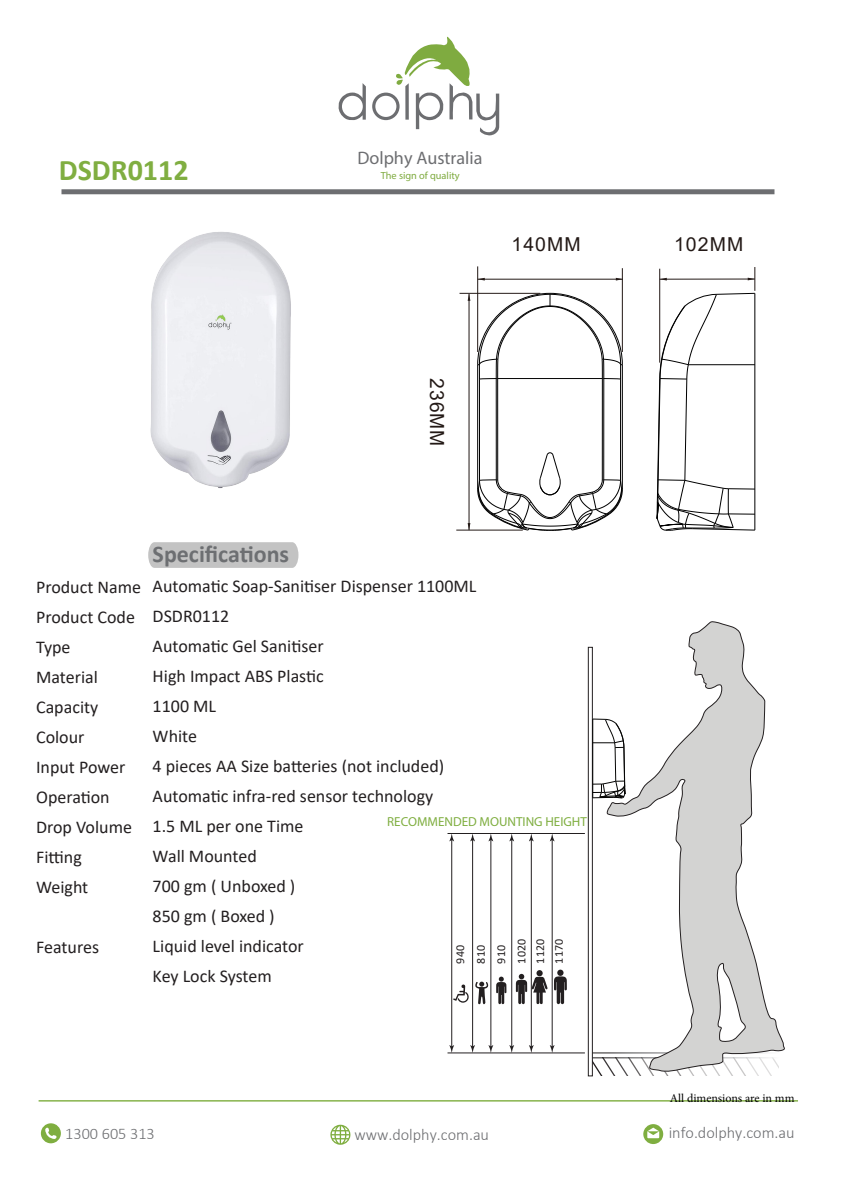
<style>
.page{position:relative;width:842px;height:1191px;background:#fff}
.page>*{position:absolute;margin:0;border:0;box-sizing:border-box;transform-origin:0 0}
.t1{font:700 30px "Calibri";color:#80ae41}
.t2{font:700 24px "Calibri";color:#6d6f72}
.t3{font:19.5px "Arial";letter-spacing:.055em;color:#231916}
.t4{font:19.2px "Arial";letter-spacing:.055em;color:#231916}
.t5{font:18.1px "Poppins";color:#6d6e71}
.t6{font:18px "Calibri";color:#231f20}
.t7{font:300 16.2px "Calibri";color:#6d6e71}
.t8{font:13px "Myriad Pro";color:#7fae40}
.t9{font:12px "Calibri";color:#231f20}
.t10{font:12px "Minion Pro";color:#000}
.t11{font:10.3px "Poppins";color:#7fab40}
</style>
<div class="page">
<svg style="left:41px;top:1123px;width:20px;height:20px"></svg>
<svg style="left:330px;top:1124px;width:20px;height:20px"></svg>
<svg style="left:643px;top:1124px;width:20px;height:20px"></svg>
<hr style="left:39px;top:1100px;width:759px;height:1px;background:#7fae40">
<svg style="left:338px;top:36px;width:161px;height:100px"></svg>
<div style="left:61px;top:189px;width:713px;height:5px;background:#6d6e71"></div>
<img style="left:150px;top:232px;width:141px;height:256px">
<hr style="left:456px;top:530px;width:67px;height:1px;background:#231916">
<hr style="left:479px;top:379px;width:1px;height:101px;background:#000">
<hr style="left:477px;top:365px;width:1px;height:124px;background:#000">
<hr style="left:496px;top:378px;width:1px;height:102px;background:#000">
<hr style="left:497px;top:378px;width:1px;height:102px;background:#000">
<hr style="left:602px;top:378px;width:1px;height:102px;background:#000">
<hr style="left:603px;top:378px;width:1px;height:102px;background:#000">
<hr style="left:622px;top:365px;width:1px;height:124px;background:#000">
<hr style="left:620px;top:379px;width:1px;height:101px;background:#000">
<svg style="left:477px;top:293px;width:146px;height:87px"></svg>
<svg style="left:477px;top:452px;width:146px;height:79px"></svg>
<hr style="left:622px;top:268px;width:1px;height:84px;background:#231916">
<hr style="left:477px;top:266px;width:1px;height:86px;background:#231916">
<hr style="left:478px;top:279px;width:145px;height:1px;background:#231916">
<svg style="left:656px;top:267px;width:100px;height:264px"></svg>
<hr style="left:459px;top:293px;width:81px;height:1px;background:#231916">
<hr style="left:469px;top:294px;width:1px;height:236px;background:#231916">
<svg style="left:468px;top:294px;width:2px;height:7px"></svg>
<div style="left:148px;top:542px;width:150px;height:26px;background:#c3c3c3"></div>
<div style="left:588px;top:647px;width:5px;height:429px;border:1px solid #231f20"></div>
<hr style="left:447px;top:833px;width:138px;height:1px;background:#231f20">
<hr style="left:447px;top:1052px;width:138px;height:1px;background:#231f20">
<hr style="left:552px;top:839px;width:1px;height:208px;background:#231f20">
<svg style="left:550px;top:834px;width:5px;height:7px"></svg>
<svg style="left:550px;top:1045px;width:5px;height:8px"></svg>
<hr style="left:531px;top:839px;width:1px;height:208px;background:#231f20">
<svg style="left:529px;top:834px;width:5px;height:7px"></svg>
<svg style="left:529px;top:1045px;width:5px;height:8px"></svg>
<hr style="left:511px;top:839px;width:1px;height:208px;background:#231f20">
<svg style="left:509px;top:834px;width:5px;height:7px"></svg>
<svg style="left:509px;top:1045px;width:5px;height:8px"></svg>
<hr style="left:490px;top:839px;width:1px;height:208px;background:#231f20">
<svg style="left:488px;top:834px;width:5px;height:7px"></svg>
<svg style="left:488px;top:1045px;width:5px;height:8px"></svg>
<hr style="left:472px;top:839px;width:1px;height:208px;background:#231f20">
<svg style="left:470px;top:834px;width:5px;height:7px"></svg>
<svg style="left:470px;top:1045px;width:5px;height:8px"></svg>
<hr style="left:451px;top:839px;width:1px;height:208px;background:#231f20">
<svg style="left:449px;top:834px;width:5px;height:7px"></svg>
<svg style="left:449px;top:1045px;width:5px;height:8px"></svg>
<svg style="left:554px;top:976px;width:13px;height:28px"></svg>
<div style="left:557px;top:969px;width:6px;height:7px;background:#231f20;border-radius:50%"></div>
<svg style="left:496px;top:976px;width:10px;height:28px"></svg>
<svg style="left:516px;top:973px;width:31px;height:31px"></svg>
<div style="left:536px;top:970px;width:7px;height:6px;background:#231f20;border-radius:50%"></div>
<svg style="left:475px;top:981px;width:14px;height:23px"></svg>
<svg style="left:453px;top:984px;width:16px;height:18px"></svg>
<svg style="left:592px;top:1058px;width:14px;height:18px"></svg>
<svg style="left:592px;top:1053px;width:187px;height:1px"></svg>
<hr style="left:592px;top:1052px;width:187px;height:1px;background:#fff">
<hr style="left:592px;top:1057px;width:187px;height:1px;background:#fff">
<svg style="left:606px;top:621px;width:179px;height:455px"></svg>
<svg style="left:715px;top:962px;width:31px;height:80px"></svg>
<svg style="left:592px;top:716px;width:34px;height:82px"></svg>
<p class="t1" style="left:59px;top:149px;width:131px">DSDR0112</p>
<p class="t5" style="left:357px;top:147px;width:127px">Dolphy Australia</p>
<p class="t11" style="left:381px;top:169px;width:80px">The sign of quality</p>
<p class="t4" style="left:511px;top:231px;width:71px">140MM</p>
<p class="t4" style="left:674px;top:231px;width:71px">102MM</p>
<p class="t3" style="left:450px;top:378px;width:70px;rotate:90deg">236MM</p>
<p class="t6" style="left:36px;top:574px;width:106px">Product Name</p>
<p class="t6" style="left:36px;top:604px;width:100px">Product Code</p>
<p class="t6" style="left:36px;top:634px;width:36px">Type</p>
<p class="t6" style="left:36px;top:664px;width:63px">Material</p>
<p class="t6" style="left:36px;top:694px;width:64px">Capacity</p>
<p class="t6" style="left:36px;top:724px;width:50px">Colour</p>
<p class="t6" style="left:36px;top:754px;width:91px">Input Power</p>
<p class="t6" style="left:36px;top:784px;width:75px">Operation</p>
<p class="t6" style="left:36px;top:814px;width:97px">Drop Volume</p>
<p class="t6" style="left:36px;top:844px;width:47px">Fitting</p>
<p class="t6" style="left:36px;top:874px;width:54px">Weight</p>
<p class="t6" style="left:36px;top:934px;width:64px">Features</p>
<p class="t2" style="left:153px;top:537px;width:138px">Specifications</p>
<p class="t6" style="left:153px;top:573px;width:325px">Automatic Soap-Sanitiser Dispenser 1100ML</p>
<p class="t6" style="left:153px;top:603px;width:78px">DSDR0112</p>
<p class="t6" style="left:153px;top:633px;width:173px">Automatic Gel Sanitiser</p>
<p class="t6" style="left:153px;top:663px;width:173px">High Impact ABS Plastic</p>
<p class="t6" style="left:153px;top:693px;width:65px">1100 ML</p>
<p class="t6" style="left:153px;top:723px;width:46px">White</p>
<p class="t6" style="left:153px;top:753px;width:293px">4 pieces AA Size batteries (not included)</p>
<p class="t6" style="left:153px;top:783px;width:282px">Automatic infra-red sensor technology</p>
<p class="t6" style="left:153px;top:813px;width:152px">1.5 ML per one Time</p>
<p class="t6" style="left:153px;top:843px;width:106px">Wall Mounted</p>
<p class="t6" style="left:153px;top:873px;width:144px">700 gm ( Unboxed )</p>
<p class="t6" style="left:153px;top:903px;width:124px">850 gm ( Boxed )</p>
<p class="t6" style="left:153px;top:933px;width:153px">Liquid level indicator</p>
<p class="t6" style="left:153px;top:963px;width:121px">Key Lock System</p>
<p class="t8" style="left:387px;top:813px;width:201px">RECOMMENDED MOUNTING HEIGHT</p>
<p class="t9" style="left:452px;top:963px;width:20px;rotate:-90deg">940</p>
<p class="t9" style="left:472px;top:963px;width:20px;rotate:-90deg">810</p>
<p class="t9" style="left:493px;top:963px;width:20px;rotate:-90deg">910</p>
<p class="t9" style="left:513px;top:963px;width:26px;rotate:-90deg">1020</p>
<p class="t9" style="left:532px;top:963px;width:26px;rotate:-90deg">1120</p>
<p class="t9" style="left:550px;top:963px;width:26px;rotate:-90deg">1170</p>
<p class="t10" style="left:670px;top:1090px;width:126px">All dimensions are in mm</p>
<p class="t7" style="left:65px;top:1123px;width:91px">1300 605 313</p>
<p class="t7" style="left:354px;top:1124px;width:136px">www.dolphy.com.au</p>
<p class="t7" style="left:669px;top:1122px;width:127px">info.dolphy.com.au</p>
</div>
